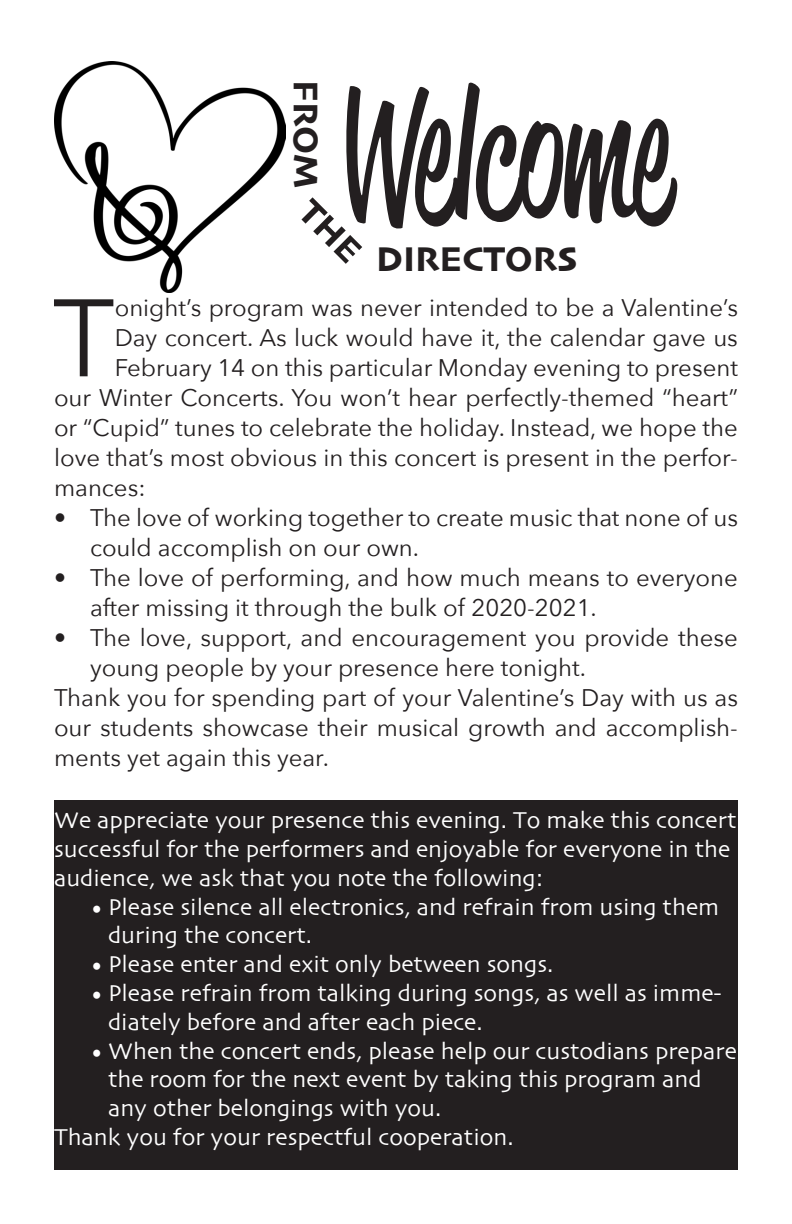
<style>
.page{position:relative;width:792px;height:1224px;background:#fff}
.page>*{position:absolute;margin:0;border:0;box-sizing:border-box;transform-origin:0 0}
.t1{font:174px "Reklame Script";color:#231f20;scale:.81 1}
.t2{font:108.8px "Avenir Next";color:#231f20}
.t3{font:36px "Skia";color:#231f20}
.t4{font:24px/30px "Avenir Next";color:#231f20}
.t5{font:24px/28.8px "Skia";color:#fff}
</style>
<div class="page">
<div style="left:54px;top:801px;width:684px;height:369px;background:#231f20"></div>
<img style="left:54px;top:61px;width:231px;height:231px">
<p class="t3" style="left:327px;top:80px;width:110px;rotate:90deg">FROM</p>
<p class="t1" style="left:337px;top:35px;width:412px">Welcome</p>
<p class="t3" style="left:376px;top:238px;width:203px">DIRECTORS</p>
<p class="t2" style="left:53px;top:247px;width:63px">T</p>
<p class="t4" style="left:115px;top:292px;width:625px">onight’s program was never intended to be a Valentine’s</p>
<p class="t4" style="left:115px;top:322px;width:625px">Day concert. As luck would have it, the calendar gave us</p>
<p class="t4" style="left:115px;top:352px;width:625px">February 14 on this particular Monday evening to present</p>
<p class="t4" style="left:54px;top:382px;width:686px">our Winter Concerts. You won’t hear perfectly-themed “heart”</p>
<p class="t4" style="left:54px;top:412px;width:685px">or “Cupid” tunes to celebrate the holiday. Instead, we hope the</p>
<p class="t4" style="left:54px;top:442px;width:686px">love that’s most obvious in this concert is present in the perfor-</p>
<p class="t4" style="left:54px;top:472px;width:93px">mances:</p>
<p class="t4" style="left:90px;top:502px;width:650px;text-indent:-36px">• The love of working together to create music that none of us could accomplish on our own.</p>
<p class="t4" style="left:90px;top:562px;width:649px;text-indent:-36px">• The love of performing, and how much means to everyone after missing it through the bulk of 2020-2021.</p>
<p class="t4" style="left:90px;top:622px;width:650px;text-indent:-36px">• The love, support, and encouragement you provide these young people by your presence here tonight.</p>
<p class="t4" style="left:54px;top:682px;width:686px;text-align:justify">Thank you for spending part of your Valentine’s Day with us as our students showcase their musical growth and accomplish&shy;ments yet again this year.</p>
<p class="t5" style="left:54px;top:807px;width:684px">We appreciate your presence this evening. To make this concert successful for the performers and enjoyable for everyone in the audience, we ask that you note the following:</p>
<p class="t5" style="left:108px;top:894px;width:613px;text-indent:-18px">• Please silence all electronics, and refrain from using them during the concert.</p>
<p class="t5" style="left:90px;top:951px;width:465px">• Please enter and exit only between songs.</p>
<p class="t5" style="left:108px;top:980px;width:615px;text-indent:-18px">• Please refrain from talking during songs, as well as imme&shy;diately before and after each piece.</p>
<p class="t5" style="left:108px;top:1038px;width:630px;text-indent:-18px">• When the concert ends, please help our custodians prepare the room for the next event by taking this program and any other belongings with you.</p>
<p class="t5" style="left:54px;top:1124px;width:461px">Thank you for your respectful cooperation.</p>
</div>
